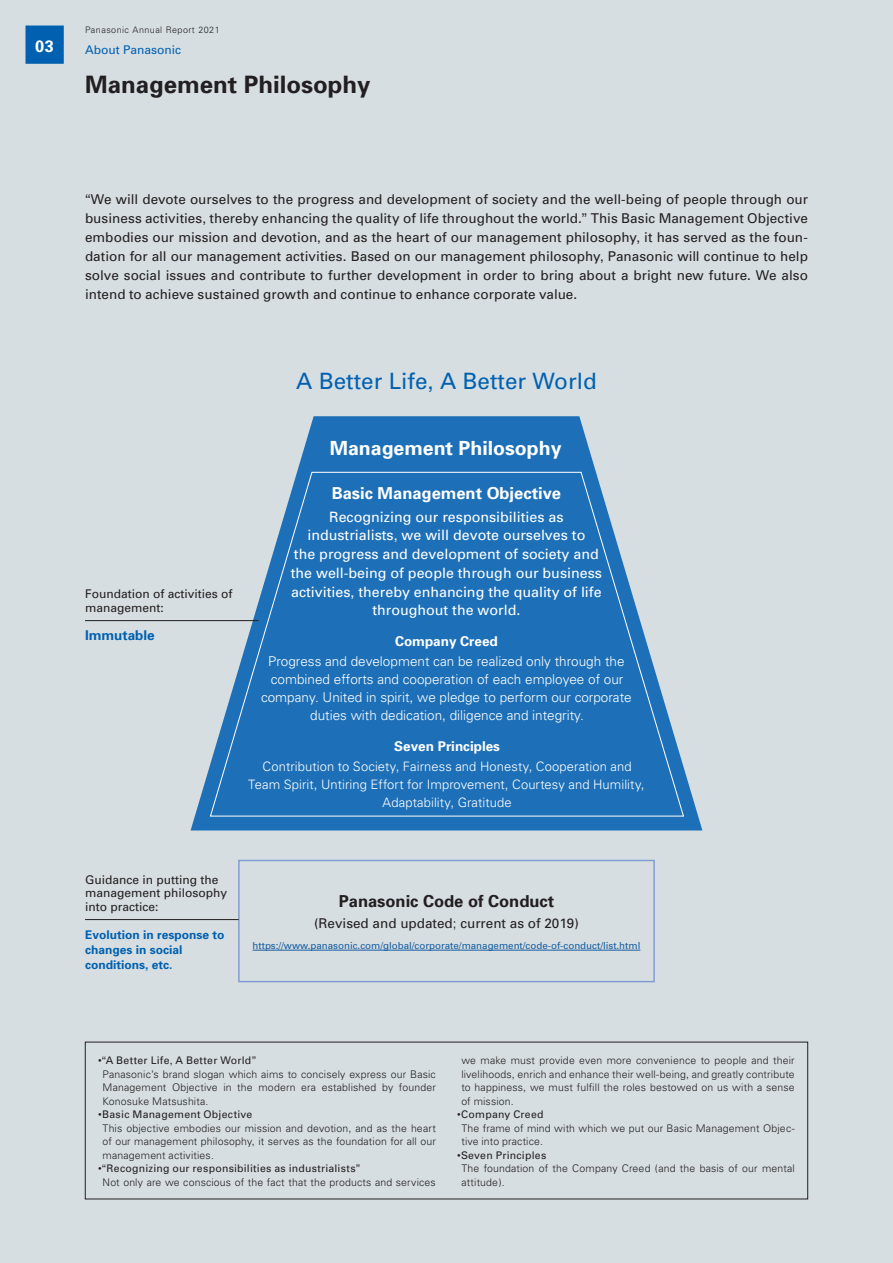
<style>
.page{position:relative;width:893px;height:1263px;background:#d6dee2}
.page>*{position:absolute;margin:0;border:0;box-sizing:border-box;transform-origin:0 0}
.t1{font:700 24px "Univers";color:#231f20}
.t2{font:22.5px "Univers";color:#0161b0}
.t3{font:700 19.5px "Univers";color:#fff}
.t4{font:700 16.5px "Univers";color:#fff}
.t5{font:700 16.5px "Univers";color:#231f20}
.t6{font:14.25px/18.8px "Univers";color:#fff;text-align:center}
.t7{font:13.5px/19px "Univers";color:#231f20;text-align:justify}
.t8{font:300 13.5px/18px "Univers";color:#fff;text-align:center}
.t9{font:700 13.5px "Univers";color:#fff}
.t10{font:700 13.5px "Univers";color:#0161b0}
.t11{font:300 12.9px/18px "Univers";letter-spacing:.005em;color:#fff;text-align:center}
.t12{font:12px/13.5px "Univers";color:#231f20}
.t13{font:700 12px/15px "Univers";color:#0161b0}
.t14{font:12px "Univers";color:#0161b0}
.t15{font:300 10.5px/13.5px "Univers";letter-spacing:.015em;color:#231f20}
.t16{font:10.5px "Univers";letter-spacing:.025em;color:#231f20}
.t17{font:9.75px "Univers";color:#175d9e}
.t18{font:300 9px "Univers";letter-spacing:.05em;color:#231f20}
.s1{font-family:"Helvetica Neue"}
.s2{font-family:"Helvetica Neue";font-weight:500}
.s3{font-family:"Helvetica Neue";font-weight:300}
.s4{font-weight:400}
.s5{font-family:"Helvetica Neue";font-weight:400}
</style>
<div class="page">
<svg style="left:26px;top:26px;width:38px;height:38px"></svg>
<svg style="left:191px;top:416px;width:511px;height:414px"></svg>
<svg style="left:210px;top:472px;width:474px;height:345px"></svg>
<hr style="left:253px;top:950px;width:387px;height:1px;background:#175d9e">
<div style="left:238px;top:860px;width:417px;height:122px;border:1px solid #7f9bd0"></div>
<hr style="left:85px;top:620px;width:174px;height:1px;background:#231f20">
<hr style="left:85px;top:919px;width:154px;height:1px;background:#231f20">
<h3 class="t4" style="left:35px;top:36px;width:20px">03</h3>
<p class="t18" style="left:85px;top:25px;width:136px">Panasonic Annual Report 2021</p>
<p class="t14" style="left:85px;top:43px;width:97px">About Panasonic</p>
<h1 class="t1" style="left:85px;top:70px;width:287px">Management Philosophy</h1>
<p class="t7" style="left:85px;top:190px;width:724px"><span class="s1">“</span>We will devote ourselves to the progress and development of society and the well-being of people through our business activities<span class="s1">,</span> thereby enhancing the quality of life throughout the world.<span class="s1">”</span> This Basic Management Objective embodies our mission and devotion<span class="s1">,</span> and as the heart of our management philosophy<span class="s1">,</span> it has served as the foun&shy;dation for all our management activities. Based on our management philosophy<span class="s1">,</span> Panasonic will continue to help solve social issues and contribute to further development in order to bring about a bright new future. We also intend to achieve sustained growth and continue to enhance corporate value.</p>
<h2 class="t2" style="left:296px;top:367px;width:302px">A Better Life<span class="s1">,</span> A Better World</h2>
<p class="t12" style="left:85px;top:587px;width:149px">Foundation of activities of management:</p>
<p class="t10" style="left:85px;top:627px;width:71px">Immutable</p>
<h3 class="t3" style="left:330px;top:436px;width:233px">Management Philosophy</h3>
<h3 class="t4" style="left:332px;top:483px;width:231px">Basic Management Objective</h3>
<p class="t6" style="left:291px;top:507px;width:313px">Recognizing our responsibilities as industrialists<span class="s1">,</span> we will devote ourselves to<br>the progress and development of society and the well-being of people through our business activities<span class="s1">,</span> thereby enhancing the quality of life throughout the world.</p>
<p class="t9" style="left:395px;top:633px;width:104px">Company Creed</p>
<p class="t8" style="left:261px;top:652px;width:372px">Progress and development can be realized only through the combined efforts and cooperation of each employee of our company. United in spirit<span class="s1">,</span> we pledge to perform our corporate duties with dedication<span class="s1">,</span> diligence and integrity.</p>
<p class="t9" style="left:394px;top:738px;width:107px">Seven Principles</p>
<p class="t11" style="left:248px;top:758px;width:398px">Contribution to Society<span class="s1">,</span> Fairness and Honesty<span class="s1">,</span> Cooperation and<br>Team Spirit<span class="s1">,</span> Untiring Effort for Improvement<span class="s1">,</span> Courtesy and Humility<span class="s1">,<br></span>Adaptability<span class="s1">,</span> Gratitude</p>
<p class="t12" style="left:85px;top:873px;width:144px">Guidance in putting the management philosophy into practice:</p>
<p class="t13" style="left:85px;top:927px;width:141px">Evolution in response to changes in social conditions<span class="s2">,</span> etc.</p>
<h3 class="t5" style="left:339px;top:891px;width:217px">Panasonic Code of Conduct</h3>
<p class="t7" style="left:314px;top:914px;width:266px">(Revised and updated<span class="s3">;</span> current as of 2019)</p>
<p class="t17" style="left:253px;top:940px;width:389px">https://www.panasonic.com/global/corporate/management/code-of-conduct/list.html</p>
<p class="t15" style="left:102px;top:1054px;width:335px;text-indent:-4px"><span class="s4">•</span><span class="s5">“</span><span class="s4">A Better Life</span><span class="s5">,</span> <span class="s4">A Better World</span><span class="s5">”<br></span>Panasonic<span class="s1">’</span>s brand slogan which aims to concisely express our Basic Management Objective in the modern era established by founder Konosuke Matsushita.</p>
<p class="t15" style="left:102px;top:1108px;width:335px;text-indent:-4px"><span class="s4">•Basic Management Objective<br></span>This objective embodies our mission and devotion<span class="s1">,</span> and as the heart of our management philosophy<span class="s1">,</span> it serves as the foundation for all our management activities.</p>
<p class="t15" style="left:102px;top:1162px;width:335px;text-indent:-4px"><span class="s4">•</span><span class="s5">“</span><span class="s4">Recognizing our responsibilities as industrialists</span><span class="s5">”<br></span>Not only are we conscious of the fact that the products and services</p>
<p class="t15" style="left:461px;top:1054px;width:335px;text-align:justify">we make must provide even more convenience to people and their livelihoods<span class="s1">,</span> enrich and enhance their well-being<span class="s1">,</span> and greatly contribute to happiness<span class="s1">,</span> we must fulfill the roles bestowed on us with a sense of mission.</p>
<p class="t16" style="left:457px;top:1108px;width:88px">•Company Creed</p>
<p class="t15" style="left:461px;top:1121px;width:335px">The frame of mind with which we put our Basic Management Objec&shy;tive into practice.</p>
<p class="t16" style="left:457px;top:1149px;width:91px">•Seven Principles</p>
<p class="t15" style="left:461px;top:1162px;width:335px">The foundation of the Company Creed (and the basis of our mental attitude).</p>
</div>
